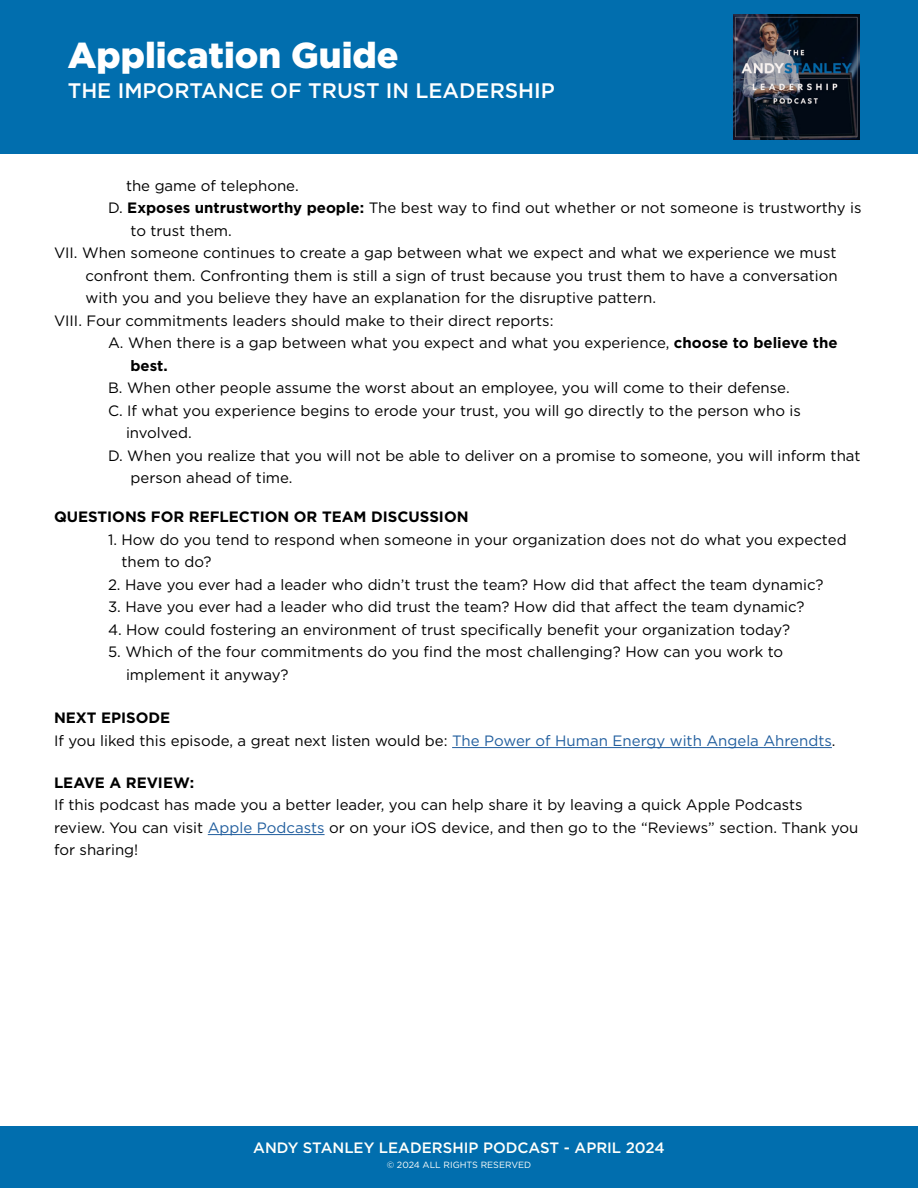
<style>
.page{position:relative;width:918px;height:1188px;background:#fff}
.page>*{position:absolute;margin:0;border:0;box-sizing:border-box;transform-origin:0 0}
.t1{font:900 36px "Gotham";color:#fff}
.t2{font:500 21px "Gotham";color:#fff}
.t3{font:15px/22.5px "Gotham";color:#000}
.t4{font:700 15px "Gotham";color:#000}
.t5{font:500 15px "Gotham";color:#fffffb}
.t6{font:9px "Gotham";color:#fffffb}
.s1{font-weight:700}
.s2{color:#215e9e}
</style>
<div class="page">
<div style="left:0;top:0;width:918px;height:153px;background:#016eae"></div>
<img style="left:734px;top:14px;width:125px;height:125px">
<hr style="left:452px;top:747px;width:380px;height:1px;background:#215e9e">
<hr style="left:208px;top:834px;width:117px;height:1px;background:#215e9e">
<div style="left:0;top:1126px;width:918px;height:62px;background:#016eae"></div>
<h1 class="t1" style="left:68px;top:34px;width:332px">Application Guide</h1>
<h2 class="t2" style="left:68px;top:78px;width:489px">THE IMPORTANCE OF TRUST IN LEADERSHIP</h2>
<p class="t3" style="left:126px;top:174px;width:174px">the game of telephone.</p>
<p class="t3" style="left:108px;top:196px;width:755px">D. <span class="s1">Exposes untrustworthy people:</span> The best way to find out whether or not someone is trustworthy is</p>
<p class="t3" style="left:130px;top:219px;width:103px">to trust them.</p>
<p class="t3" style="left:54px;top:241px;width:784px">VII. When someone continues to create a gap between what we expect and what we experience we must</p>
<p class="t3" style="left:86px;top:264px;width:754px">confront them. Confronting them is still a sign of trust because you trust them to have a conversation</p>
<p class="t3" style="left:86px;top:286px;width:572px">with you and you believe they have an explanation for the disruptive pattern.</p>
<p class="t3" style="left:54px;top:309px;width:501px">VIII. Four commitments leaders should make to their direct reports:</p>
<p class="t3" style="left:108px;top:331px;width:731px">A. When there is a gap between what you expect and what you experience, <span class="s1">choose to believe the</span></p>
<p class="t4" style="left:130px;top:357px;width:39px">best.</p>
<p class="t3" style="left:108px;top:376px;width:683px">B. When other people assume the worst about an employee, you will come to their defense.</p>
<p class="t3" style="left:108px;top:399px;width:694px">C. If what you experience begins to erode your trust, you will go directly to the person who is</p>
<p class="t3" style="left:126px;top:421px;width:67px">involved.</p>
<p class="t3" style="left:108px;top:444px;width:754px">D. When you realize that you will not be able to deliver on a promise to someone, you will inform that</p>
<p class="t3" style="left:130px;top:466px;width:164px">person ahead of time.</p>
<p class="t4" style="left:54px;top:508px;width:416px">QUESTIONS FOR REFLECTION OR TEAM DISCUSSION</p>
<p class="t3" style="left:122px;top:528px;width:727px;text-indent:-14px">1. How do you tend to respond when someone in your organization does not do what you expected them to do?</p>
<p class="t3" style="left:108px;top:573px;width:717px">2. Have you ever had a leader who didn’t trust the team? How did that affect the team dynamic?</p>
<p class="t3" style="left:108px;top:595px;width:698px">3. Have you ever had a leader who did trust the team? How did that affect the team dynamic?</p>
<p class="t3" style="left:108px;top:618px;width:684px">4. How could fostering an environment of trust specifically benefit your organization today?</p>
<p class="t3" style="left:126px;top:640px;width:659px;text-indent:-18px">5. Which of the four commitments do you find the most challenging? How can you work to implement it anyway?</p>
<p class="t3" style="left:54px;top:706px;width:783px"><span class="s1">NEXT EPISODE<br></span>If you liked this episode, a great next listen would be: <span class="s2">The Power of Human Energy with Angela Ahrendts</span>.</p>
<p class="t4" style="left:54px;top:774px;width:142px">LEAVE A REVIEW:</p>
<p class="t3" style="left:54px;top:793px;width:806px">If this podcast has made you a better leader, you can help share it by leaving a quick Apple Podcasts<br>review. You can visit <span class="s2">Apple Podcasts</span> or on your iOS device, and then go to the “Reviews” section. Thank you for sharing!</p>
<p class="t5" style="left:253px;top:1140px;width:413px">ANDY STANLEY LEADERSHIP PODCAST - APRIL 2024</p>
<p class="t6" style="left:387px;top:1160px;width:146px">© 2024 ALL RIGHTS RESERVED</p>
</div>
